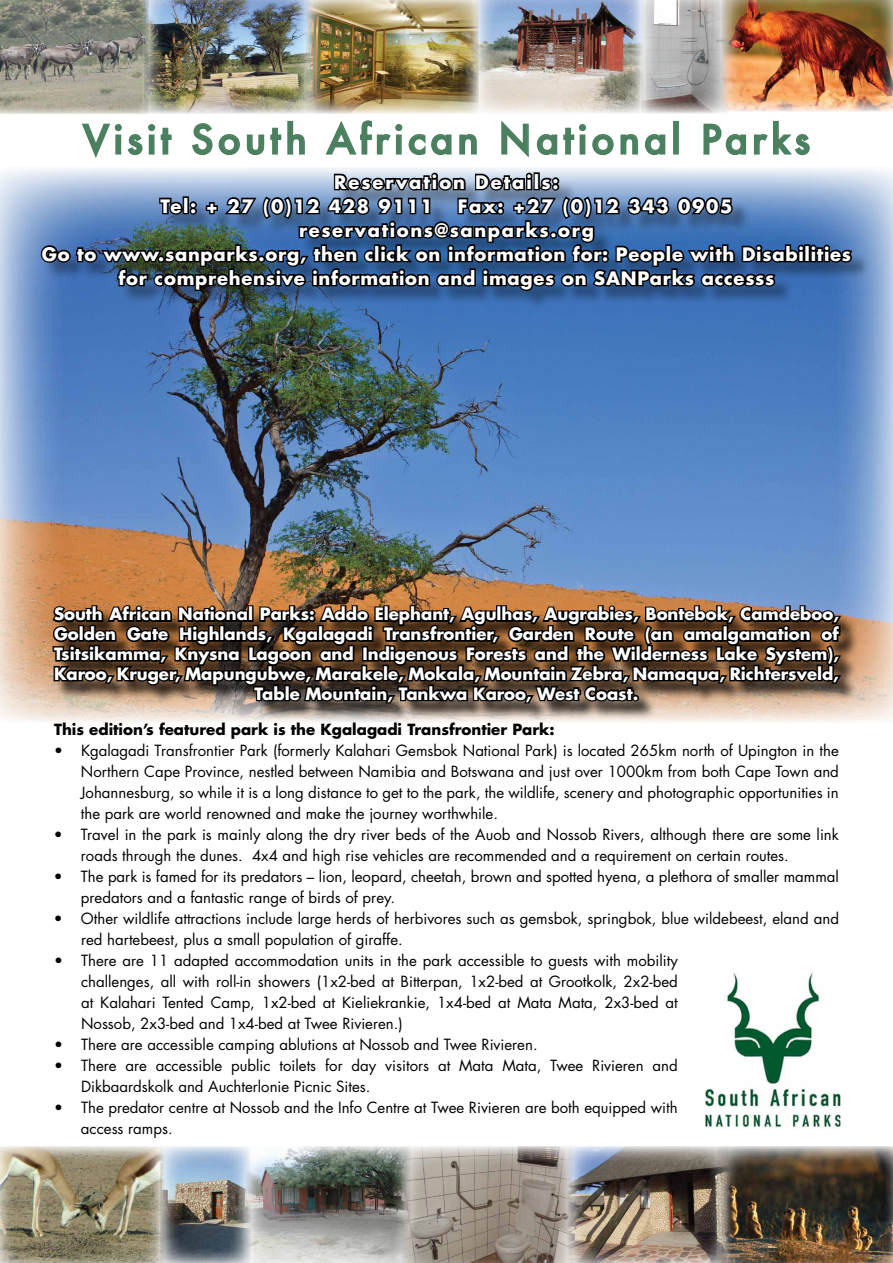
<style>
.page{position:relative;width:893px;height:1263px;background:#fff}
.page>*{position:absolute;margin:0;border:0;box-sizing:border-box;transform-origin:0 0}
.t1{font:500 39px "Futura";letter-spacing:.1em;color:#4a7f5f}
.t2{font:700 18px "Futura";letter-spacing:.04em;color:#fff}
.t3{font:700 18px "Futura";letter-spacing:.09em;color:#fff}
.t4{font:700 18px/24px "Futura";letter-spacing:.11em;color:#fff}
.t5{font:700 16.5px/19.8px "Futura";color:#fff;text-align:center}
.t6{font:15px/21px "Futura";color:#000}
.t7{font:700 15px "Futura";color:#000}
</style>
<div class="page">
<img style="left:0;top:168px;width:893px;height:554px">
<div style="left:44px;top:175px;width:826px;height:134px;background:#000;opacity:.34"></div>
<div style="left:804px;top:244px;width:6px;height:18px;border:3px solid #000"></div>
<div style="left:810px;top:250px;width:6px;height:12px;border:3px solid #000"></div>
<div style="left:810px;top:245px;width:7px;height:6px;border:3px solid #000;border-radius:50%"></div>
<div style="left:823px;top:245px;width:7px;height:6px;border:3px solid #000;border-radius:50%"></div>
<svg style="left:814px;top:246px;width:40px;height:18px"></svg>
<svg style="left:39px;top:172px;width:765px;height:120px;background:#425b79"></svg>
<svg style="left:82px;top:123px;width:90px;height:35px"></svg>
<svg style="left:192px;top:120px;width:113px;height:36px"></svg>
<svg style="left:325px;top:120px;width:127px;height:36px"></svg>
<svg style="left:459px;top:134px;width:18px;height:21px"></svg>
<svg style="left:501px;top:120px;width:28px;height:38px"></svg>
<svg style="left:536px;top:124px;width:78px;height:32px"></svg>
<svg style="left:620px;top:134px;width:46px;height:22px"></svg>
<div style="left:673px;top:121px;width:6px;height:34px;border:2px solid #4a7f5f"></div>
<svg style="left:703px;top:123px;width:44px;height:33px"></svg>
<svg style="left:753px;top:120px;width:57px;height:36px"></svg>
<div style="left:56px;top:607px;width:803px;height:115px;background:#000;opacity:.75"></div>
<img style="left:51px;top:593px;width:793px;height:125px">
<div style="left:632px;top:695px;width:7px;height:6px;border:3px solid #000;border-radius:50%"></div>
<svg style="left:705px;top:972px;width:136px;height:156px"></svg>
<img style="left:0;top:1146px;width:160px;height:117px">
<img style="left:729px;top:1146px;width:164px;height:117px">
<img style="left:251px;top:1146px;width:151px;height:117px">
<img style="left:160px;top:1146px;width:91px;height:117px">
<img style="left:402px;top:1146px;width:166px;height:117px">
<img style="left:568px;top:1146px;width:161px;height:117px">
<img style="left:479px;top:0;width:162px;height:113px">
<img style="left:641px;top:0;width:88px;height:114px">
<img style="left:0;top:0;width:144px;height:114px">
<img style="left:311px;top:0;width:168px;height:114px">
<img style="left:722px;top:0;width:171px;height:111px">
<img style="left:144px;top:0;width:167px;height:114px">
<h1 class="t1" style="left:83px;top:113px;width:729px">Visit South African National Parks</h1>
<p class="t4" style="left:161px;top:170px;width:400px;text-indent:174px">Reservation Details:<br>Tel: + 27 (0)12 428 9111</p>
<p class="t3" style="left:458px;top:194px;width:276px">Fax: +27 (0)12 343 0905</p>
<p class="t3" style="left:299px;top:218px;width:296px">reservations@sanparks.org</p>
<p class="t2" style="left:42px;top:242px;width:811px">Go to www.sanparks.org, then click on information for: People with Disabilities</p>
<p class="t2" style="left:119px;top:266px;width:657px">for comprehensive information and images on SANParks accesss</p>
<p class="t5" style="left:54px;top:604px;width:786px">South African National Parks: Addo Elephant, Agulhas, Augrabies, Bontebok, Camdeboo, Golden Gate Highlands, Kgalagadi Transfrontier, Garden Route (an amalgamation of Tsitsikamma, Knysna Lagoon and Indigenous Forests and the Wilderness Lake System), Karoo, Kruger, Mapungubwe, Marakele, Mokala, Mountain Zebra, Namaqua, Richtersveld, Table Mountain, Tankwa Karoo, West Coast.</p>
<p class="t7" style="left:54px;top:719px;width:502px">This edition’s featured park is the Kgalagadi Transfrontier Park:</p>
<p class="t6" style="left:81px;top:740px;width:760px;text-align:justify;text-indent:-27px">• Kgalagadi Transfrontier Park (formerly Kalahari Gemsbok National Park) is located 265km north of Upington in the Northern Cape Province, nestled between Namibia and Botswana and just over 1000km from both Cape Town and Johannesburg, so while it is a long distance to get to the park, the wildlife, scenery and photographic opportunities in the park are world renowned and make the journey worthwhile.</p>
<p class="t6" style="left:81px;top:824px;width:759px;text-indent:-27px">• Travel in the park is mainly along the dry river beds of the Auob and Nossob Rivers, although there are some link roads through the dunes. 4x4 and high rise vehicles are recommended and a requirement on certain routes.</p>
<p class="t6" style="left:81px;top:866px;width:759px;text-indent:-27px">• The park is famed for its predators – lion, leopard, cheetah, brown and spotted hyena, a plethora of smaller mammal predators and a fantastic range of birds of prey.</p>
<p class="t6" style="left:81px;top:908px;width:759px;text-indent:-27px">• Other wildlife attractions include large herds of herbivores such as gemsbok, springbok, blue wildebeest, eland and red hartebeest, plus a small population of giraffe.</p>
<p class="t6" style="left:81px;top:950px;width:598px;text-align:justify;text-indent:-27px">• There are 11 adapted accommodation units in the park accessible to guests with mobility challenges, all with roll-in showers (1x2-bed at Bitterpan, 1x2-bed at Grootkolk, 2x2-bed at Kalahari Tented Camp, 1x2-bed at Kieliekrankie, 1x4-bed at Mata Mata, 2x3-bed at Nossob, 2x3-bed and 1x4-bed at Twee Rivieren.)</p>
<p class="t6" style="left:54px;top:1034px;width:485px">• There are accessible camping ablutions at Nossob and Twee Rivieren.</p>
<p class="t6" style="left:81px;top:1055px;width:598px;text-indent:-27px">• There are accessible public toilets for day visitors at Mata Mata, Twee Rivieren and<br>Dikbaardskolk and Auchterlonie Picnic Sites.</p>
<p class="t6" style="left:81px;top:1097px;width:598px;text-indent:-27px">• The predator centre at Nossob and the Info Centre at Twee Rivieren are both equipped with access ramps.</p>
</div>
